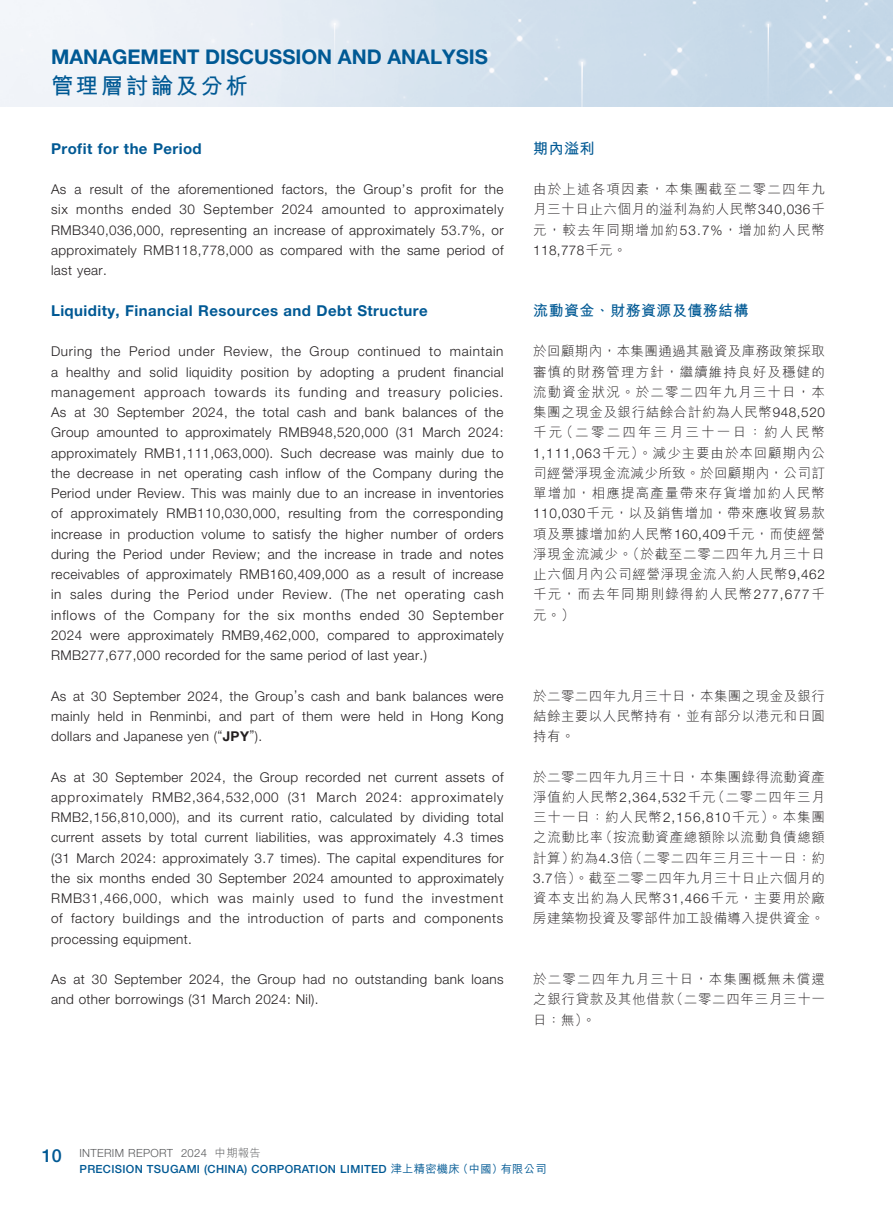
<style>
.page{position:relative;width:893px;height:1212px;background:#fff}
.page>*{position:absolute;margin:0;border:0;box-sizing:border-box;transform-origin:0 0}
.t1{font:700 22.5px "M Hei HK";letter-spacing:.11em;color:#005994}
.t2{font:700 20.25px "Helvetica Neue LT Std";color:#005994}
.t3{font:700 15px "Helvetica Neue LT Std";letter-spacing:.03em;color:#005994}
.t4{font:700 15px "M Hei HK";letter-spacing:.03em;color:#005994}
.t5{font:300 13.5px/20.2px "Helvetica Neue LT Std";letter-spacing:.03em;color:#231f20;text-align:justify}
.t6{font:300 13.5px/20.2px "M Hei HK";letter-spacing:.05em;color:#231f20;text-align:justify}
.t7{font:500 11.25px/16.5px "Helvetica Neue LT Std";letter-spacing:.03em;color:#005994}
.s1{font-weight:700}
.s2{font-family:"Helvetica Neue LT Std"}
.s3{font-family:"M Hei HK"}
.s4{font-size:18px}
.s5{font-weight:300;color:#57585a}
.s6{font-family:"M Hei HK";font-weight:300;color:#57585a}
</style>
<div class="page">
<img style="left:0;top:0;width:893px;height:106px">
<h2 class="t2" style="left:51px;top:44px;width:438px">MANAGEMENT DISCUSSION AND ANALYSIS</h2>
<h1 class="t1" style="left:51px;top:69px;width:199px">管理層討論及分析</h1>
<p class="t3" style="left:51px;top:139px;width:152px">Profit for the Period</p>
<p class="t5" style="left:51px;top:179px;width:454px">As a result of the aforementioned factors, the Group’s profit for the six months ended 30 September 2024 amounted to approximately RMB340,036,000, representing an increase of approximately 53.7%, or approximately RMB118,778,000 as compared with the same period of last year.</p>
<p class="t3" style="left:51px;top:301px;width:378px">Liquidity, Financial Resources and Debt Structure</p>
<p class="t5" style="left:51px;top:341px;width:454px">During the Period under Review, the Group continued to maintain a healthy and solid liquidity position by adopting a prudent financial management approach towards its funding and treasury policies.<br>As at 30 September 2024, the total cash and bank balances of the Group amounted to approximately RMB948,520,000 (31 March 2024: approximately RMB1,111,063,000). Such decrease was mainly due to the decrease in net operating cash inflow of the Company during the Period under Review. This was mainly due to an increase in inventories of approximately RMB110,030,000, resulting from the corresponding increase in production volume to satisfy the higher number of orders during the Period under Review; and the increase in trade and notes receivables of approximately RMB160,409,000 as a result of increase in sales during the Period under Review. (The net operating cash inflows of the Company for the six months ended 30 September 2024 were approximately RMB9,462,000, compared to approximately RMB277,677,000 recorded for the same period of last year.)</p>
<p class="t5" style="left:51px;top:685px;width:454px">As at 30 September 2024, the Group’s cash and bank balances were mainly held in Renminbi, and part of them were held in Hong Kong dollars and Japanese yen (“<span class="s1">JPY</span>”).</p>
<p class="t5" style="left:51px;top:766px;width:454px">As at 30 September 2024, the Group recorded net current assets of approximately RMB2,364,532,000 (31 March 2024: approximately RMB2,156,810,000), and its current ratio, calculated by dividing total current assets by total current liabilities, was approximately 4.3 times (31 March 2024: approximately 3.7 times). The capital expenditures for the six months ended 30 September 2024 amounted to approximately RMB31,466,000, which was mainly used to fund the investment of factory buildings and the introduction of parts and components processing equipment.</p>
<p class="t5" style="left:51px;top:969px;width:454px">As at 30 September 2024, the Group had no outstanding bank loans and other borrowings (31 March 2024: Nil).</p>
<p class="t4" style="left:533px;top:137px;width:63px">期內溢利</p>
<p class="t6" style="left:533px;top:179px;width:293px">由於上述各項因素，本集團截至二零二四年九月三十日止六個月的溢利為約人民幣<span class="s2">340,036</span>千元，較去年同期增加約<span class="s2">53.7%</span>，增加約人民幣</p>
<p class="t5" style="left:533px;top:240px;width:95px">118,778<span class="s3">千元。</span></p>
<p class="t4" style="left:533px;top:299px;width:217px">流動資金、財務資源及債務結構</p>
<p class="t6" style="left:533px;top:341px;width:293px">於回顧期內，本集團通過其融資及庫務政策採取審慎的財務管理方針，繼續維持良好及穩健的流動資金狀況。於二零二四年九月三十日，本集團之現金及銀行結餘合計約為人民幣<span class="s2">948,520</span>千元（二零二四年三月三十一日：約人民幣<span class="s2">1,111,063</span>千元）。減少主要由於本回顧期內公司經營淨現金流減少所致。於回顧期內，公司訂單增加，相應提高產量帶來存貨增加約人民幣<span class="s2">110,030</span>千元，以及銷售增加，帶來應收貿易款項及票據增加約人民幣<span class="s2">160,409</span>千元，而使經營淨現金流減少。（於截至二零二四年九月三十日止六個月內公司經營淨現金流入約人民幣<span class="s2">9,462</span>千元，而去年同期則錄得約人民幣<span class="s2">277,677</span>千元。）</p>
<p class="t6" style="left:533px;top:685px;width:293px">於二零二四年九月三十日，本集團之現金及銀行結餘主要以人民幣持有，並有部分以港元和日圓持有。</p>
<p class="t6" style="left:533px;top:766px;width:293px">於二零二四年九月三十日，本集團錄得流動資產淨值約人民幣<span class="s2">2,364,532</span>千元（二零二四年三月三十一日：約人民幣<span class="s2">2,156,810</span>千元）。本集團之流動比率（按流動資產總額除以流動負債總額計算）約為<span class="s2">4.3</span>倍（二零二四年三月三十一日：約<span class="s2">3.7</span>倍）。截至二零二四年九月三十日止六個月的資本支出約為人民幣<span class="s2">31,466</span>千元，主要用於廠房建築物投資及零部件加工設備導入提供資金。</p>
<p class="t6" style="left:533px;top:969px;width:293px">於二零二四年九月三十日，本集團概無未償還之銀行貸款及其他借款（二零二四年三月三十一日：無）。</p>
<p class="t7" style="left:80px;top:1144px;width:469px;text-indent:-38px"><span class="s4">10</span> <span class="s5">INTERIM REPORT 2024</span> <span class="s6">中期報告<br></span>PRECISION TSUGAMI (CHINA) CORPORATION LIMITED <span class="s3">津上精密機床（中國）有限公司</span></p>
</div>
